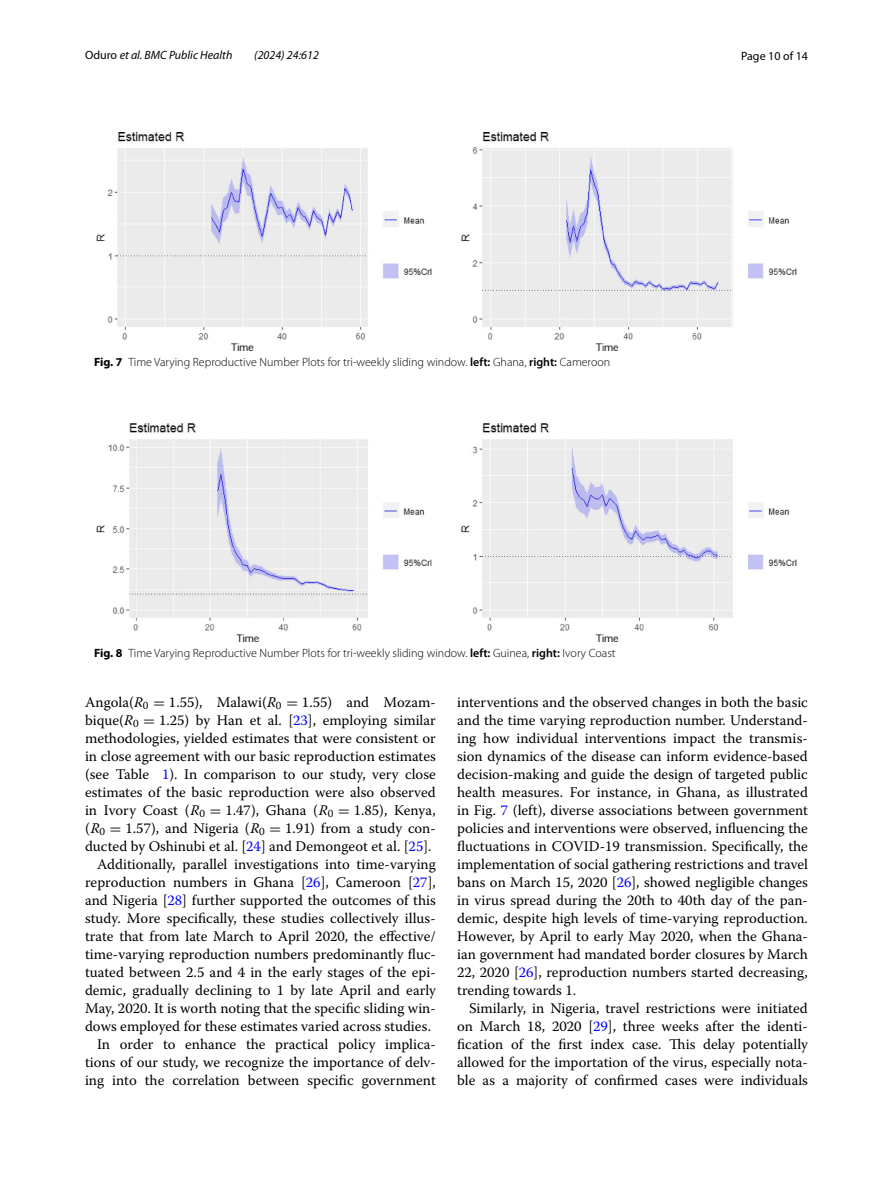
<style>
.page{position:relative;width:893px;height:1187px;background:#fff}
.page>*{position:absolute;margin:0;border:0;box-sizing:border-box;transform-origin:0 0}
.t1{font:14.7px/18px "Warnock Pro Regular 8";color:#000;text-align:justify}
.t2{font:12px "Myriad Pro Light 4";color:#000}
.t3{font:italic 12px "Myriad Pro";color:#000}
.t4{font:12px "Myriad Pro";color:#000}
.s1{font-style:normal}
.s2{font-family:"Myriad Pro";font-weight:700}
.s3{font-family:"Myriad Pro";font-weight:600}
.s4{font-family:"Warnock Pro It 97"}
.s5{font-family:"MTSYN52"}
.s6{font-family:"Warnock Pro Regular 104"}
.s7{font-family:"Warnock Pro It 98"}
.s8{font-family:"MTSYN53"}
.s9{font-family:"Warnock Pro Regular 105"}
.s10{font-family:"Warnock Pro It 99"}
.s11{font-family:"MTSYN47"}
.s12{font-family:"Warnock Pro Regular 99"}
.s13{color:#00f}
.s14{font-family:"Warnock Pro It 93"}
.s15{font-family:"MTSYN48"}
.s16{font-family:"Warnock Pro Regular 100"}
.s17{font-family:"Warnock Pro It 94"}
.s18{font-family:"MTSYN49"}
.s19{font-family:"Warnock Pro Regular 101"}
.s20{font-family:"Warnock Pro It 95"}
.s21{font-family:"MTSYN50"}
.s22{font-family:"Warnock Pro Regular 102"}
.s23{font-family:"Warnock Pro It 96"}
.s24{font-family:"MTSYN51"}
.s25{font-family:"Warnock Pro Regular 103"}
</style>
<div class="page">
<img style="left:96px;top:133px;width:701px;height:217px">
<img style="left:96px;top:424px;width:701px;height:217px">
<p class="t3" style="left:85px;top:48px;width:149px"><span class="s1">Oduro</span> et al. BMC Public Health</p>
<p class="t3" style="left:254px;top:48px;width:66px">(2024) 24:612</p>
<p class="t4" style="left:741px;top:48px;width:68px">Page 10 of 14</p>
<p class="t2" style="left:94px;top:355px;width:518px"><span class="s2">Fig. 7</span> Time Varying Reproductive Number Plots for tri-weekly sliding window. <span class="s3">left:</span> Ghana, <span class="s3">right:</span> Cameroon</p>
<p class="t2" style="left:94px;top:646px;width:523px"><span class="s2">Fig. 8</span> Time Varying Reproductive Number Plots for tri-weekly sliding window. <span class="s3">left:</span> Guinea, <span class="s3">right:</span> Ivory Coast</p>
<p class="t1" style="left:85px;top:692px;width:352px">Angola(<span class="s4">R</span><sub>0</sub> <span class="s5">=</span> <span class="s6">1.55</span>), Malawi(<span class="s7">R</span><sub>0</sub> <span class="s8">=</span> <span class="s9">1.55</span>) and Mozam-</p>
<p class="t1" style="left:85px;top:710px;width:352px">bique(<span class="s10">R</span><sub>0</sub> <span class="s11">=</span> <span class="s12">1.25</span>) by Han et al. [<span class="s13">23</span>], employing similar</p>
<p class="t1" style="left:85px;top:728px;width:352px">methodologies, yielded estimates that were consistent or</p>
<p class="t1" style="left:85px;top:746px;width:352px">in close agreement with our basic reproduction estimates</p>
<p class="t1" style="left:85px;top:764px;width:352px">(see Table <span class="s13">1</span>). In comparison to our study, very close</p>
<p class="t1" style="left:85px;top:782px;width:352px">estimates of the basic reproduction were also observed</p>
<p class="t1" style="left:85px;top:800px;width:352px">in Ivory Coast (<span class="s14">R</span><sub>0</sub> <span class="s15">=</span> <span class="s16">1.47</span>), Ghana (<span class="s17">R</span><sub>0</sub> <span class="s18">=</span> <span class="s19">1.85</span>), Kenya,</p>
<p class="t1" style="left:85px;top:818px;width:352px">(<span class="s20">R</span><sub>0</sub> <span class="s21">=</span> <span class="s22">1.57</span>), and Nigeria (<span class="s23">R</span><sub>0</sub> <span class="s24">=</span> <span class="s25">1.91</span>) from a study con-</p>
<p class="t1" style="left:85px;top:836px;width:348px">ducted by Oshinubi et al. [<span class="s13">24</span>] and Demongeot et al. [<span class="s13">25</span>].</p>
<p class="t1" style="left:97px;top:854px;width:340px">Additionally, parallel investigations into time-varying</p>
<p class="t1" style="left:85px;top:872px;width:352px">reproduction numbers in Ghana [<span class="s13">26</span>], Cameroon [<span class="s13">27</span>],</p>
<p class="t1" style="left:85px;top:890px;width:352px">and Nigeria [<span class="s13">28</span>] further supported the outcomes of this</p>
<p class="t1" style="left:85px;top:908px;width:352px">study. More specifically, these studies collectively illus-</p>
<p class="t1" style="left:85px;top:926px;width:352px">trate that from late March to April 2020, the effective/</p>
<p class="t1" style="left:85px;top:944px;width:352px">time-varying reproduction numbers predominantly fluc-</p>
<p class="t1" style="left:85px;top:962px;width:352px">tuated between 2.5 and 4 in the early stages of the epi-</p>
<p class="t1" style="left:85px;top:980px;width:352px">demic, gradually declining to 1 by late April and early</p>
<p class="t1" style="left:85px;top:998px;width:352px">May, 2020. It is worth noting that the specific sliding win-</p>
<p class="t1" style="left:85px;top:1016px;width:348px">dows employed for these estimates varied across studies.</p>
<p class="t1" style="left:97px;top:1034px;width:340px">In order to enhance the practical policy implica-</p>
<p class="t1" style="left:85px;top:1052px;width:352px">tions of our study, we recognize the importance of delv-</p>
<p class="t1" style="left:85px;top:1070px;width:352px">ing into the correlation between specific government</p>
<p class="t1" style="left:457px;top:692px;width:352px">interventions and the observed changes in both the basic and the time varying reproduction number. Understand&shy;ing how individual interventions impact the transmis&shy;sion dynamics of the disease can inform evidence-based decision-making and guide the design of targeted public health measures. For instance, in Ghana, as illustrated in Fig. <span class="s13">7</span> (left), diverse associations between government policies and interventions were observed, influencing the fluctuations in COVID-19 transmission. Specifically, the implementation of social gathering restrictions and travel bans on March 15, 2020 [<span class="s13">26</span>], showed negligible changes in virus spread during the 20th to 40th day of the pan&shy;demic, despite high levels of time-varying reproduction.<br>However, by April to early May 2020, when the Ghana&shy;ian government had mandated border closures by March 22, 2020 [<span class="s13">26</span>], reproduction numbers started decreasing, trending towards 1.</p>
<p class="t1" style="left:457px;top:998px;width:352px;text-indent:12px">Similarly, in Nigeria, travel restrictions were initiated on March 18, 2020 [<span class="s13">29</span>], three weeks after the identi&shy;fication of the first index case. This delay potentially allowed for the importation of the virus, especially nota&shy;ble as a majority of confirmed cases were individuals</p>
</div>
